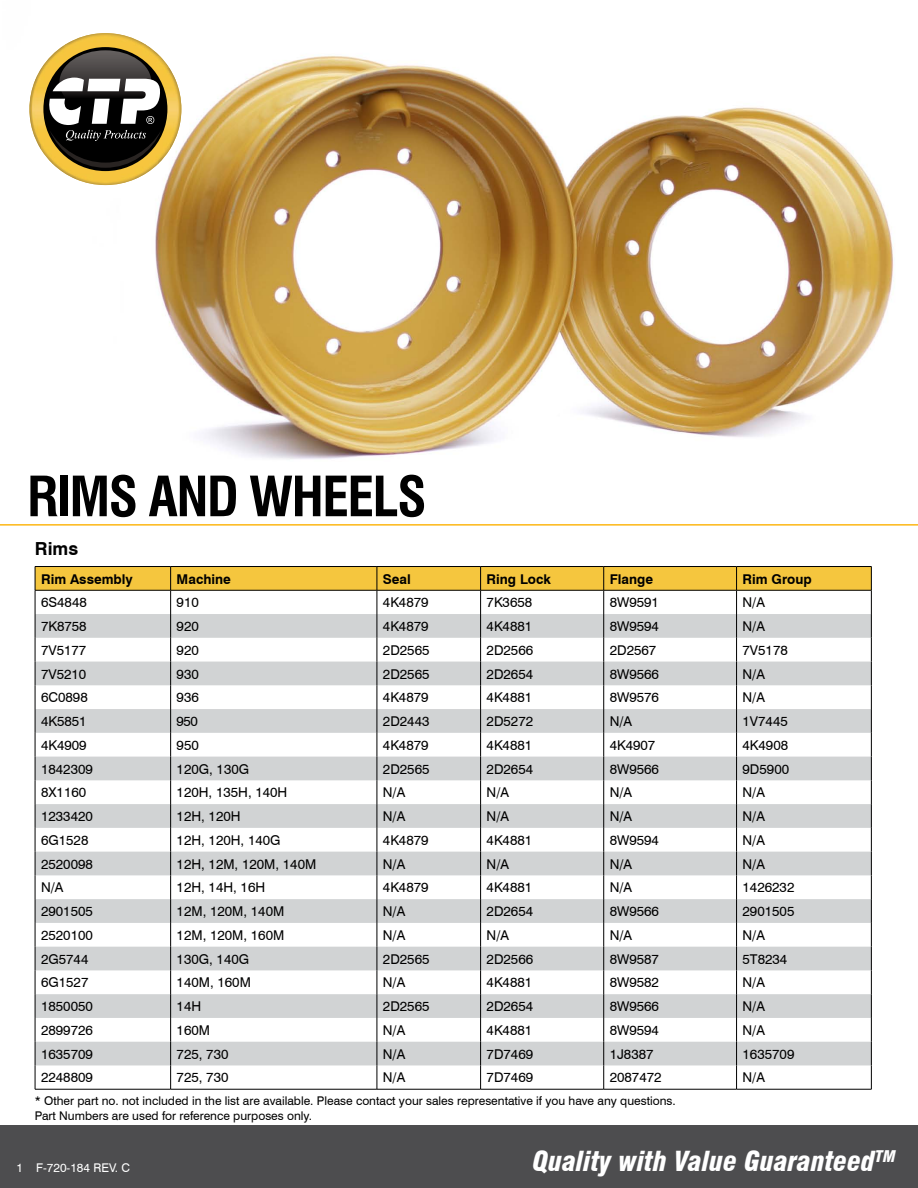
<style>
.page{position:relative;width:918px;height:1188px;background:#fff}
.page>*{position:absolute;margin:0;border:0;box-sizing:border-box;transform-origin:0 0}
.t1{font:700 condensed 54px "Swiss 721 BT";letter-spacing:-.03em;color:#000}
.t2{font:italic 900 condensed 27px "Swiss 721 BT";color:#fff}
.t3{font:700 18px "Swiss 721 BT";color:#000}
.t4{font:13.5px "Swiss 721 BT";color:#000}
.t5{font:700 13.5px "Swiss 721 BT";color:#000}
.t6{font:12px/14.4px "Swiss 721 BT";color:#000}
.t7{font:12px "Swiss 721 BT";color:#fff}
</style>
<div class="page">
<img style="left:103px;top:55px;width:791px;height:405px">
<div style="left:0;top:1125px;width:918px;height:63px;background:#4d4d4f"></div>
<hr style="left:0;top:524px;width:918px;height:2px;background:#fdb714">
<img style="left:85px;top:33px;width:41px;height:3px">
<img style="left:29px;top:89px;width:3px;height:40px">
<img style="left:179px;top:80px;width:2px;height:70px">
<img style="left:88px;top:183px;width:47px;height:2px">
<img style="left:32px;top:36px;width:147px;height:147px">
<svg style="left:35px;top:45px;width:141px;height:134px"></svg>
<hr style="left:35px;top:566px;width:136px;height:1px;background:#000">
<hr style="left:171px;top:566px;width:206px;height:1px;background:#000">
<hr style="left:377px;top:566px;width:104px;height:1px;background:#000">
<hr style="left:481px;top:566px;width:123px;height:1px;background:#000">
<hr style="left:604px;top:566px;width:133px;height:1px;background:#000">
<hr style="left:737px;top:566px;width:135px;height:1px;background:#000">
<svg style="left:35px;top:567px;width:837px;height:522px"></svg>
<hr style="left:35px;top:590px;width:136px;height:1px;background:#000">
<hr style="left:171px;top:590px;width:206px;height:1px;background:#000">
<hr style="left:377px;top:590px;width:104px;height:1px;background:#000">
<hr style="left:481px;top:590px;width:123px;height:1px;background:#000">
<hr style="left:604px;top:590px;width:133px;height:1px;background:#000">
<hr style="left:737px;top:590px;width:135px;height:1px;background:#000">
<hr style="left:35px;top:1089px;width:136px;height:1px;background:#000">
<hr style="left:171px;top:1089px;width:206px;height:1px;background:#000">
<hr style="left:377px;top:1089px;width:104px;height:1px;background:#000">
<hr style="left:481px;top:1089px;width:123px;height:1px;background:#000">
<hr style="left:604px;top:1089px;width:133px;height:1px;background:#000">
<hr style="left:737px;top:1089px;width:135px;height:1px;background:#000">
<h1 class="t1" style="left:27px;top:464px;width:401px">RIMS AND WHEELS</h1>
<h3 class="t3" style="left:35px;top:538px;width:45px">Rims</h3>
<p class="t5" style="left:41px;top:571px;width:93px">Rim Assembly</p>
<p class="t5" style="left:177px;top:571px;width:56px">Machine</p>
<p class="t5" style="left:383px;top:571px;width:29px">Seal</p>
<p class="t5" style="left:487px;top:571px;width:66px">Ring Lock</p>
<p class="t5" style="left:610px;top:571px;width:45px">Flange</p>
<p class="t5" style="left:743px;top:571px;width:71px">Rim Group</p>
<p class="t4" style="left:41px;top:594px;width:47px">6S4848</p>
<p class="t4" style="left:177px;top:594px;width:24px">910</p>
<p class="t4" style="left:383px;top:594px;width:47px">4K4879</p>
<p class="t4" style="left:487px;top:594px;width:47px">7K3658</p>
<p class="t4" style="left:610px;top:594px;width:51px">8W9591</p>
<p class="t4" style="left:743px;top:594px;width:24px">N/A</p>
<p class="t4" style="left:41px;top:618px;width:47px">7K8758</p>
<p class="t4" style="left:177px;top:618px;width:24px">920</p>
<p class="t4" style="left:383px;top:618px;width:47px">4K4879</p>
<p class="t4" style="left:487px;top:618px;width:47px">4K4881</p>
<p class="t4" style="left:610px;top:618px;width:51px">8W9594</p>
<p class="t4" style="left:743px;top:618px;width:24px">N/A</p>
<p class="t4" style="left:41px;top:642px;width:47px">7V5177</p>
<p class="t4" style="left:177px;top:642px;width:24px">920</p>
<p class="t4" style="left:383px;top:642px;width:48px">2D2565</p>
<p class="t4" style="left:487px;top:642px;width:48px">2D2566</p>
<p class="t4" style="left:610px;top:642px;width:48px">2D2567</p>
<p class="t4" style="left:743px;top:642px;width:47px">7V5178</p>
<p class="t4" style="left:41px;top:666px;width:47px">7V5210</p>
<p class="t4" style="left:177px;top:666px;width:24px">930</p>
<p class="t4" style="left:383px;top:666px;width:48px">2D2565</p>
<p class="t4" style="left:487px;top:666px;width:48px">2D2654</p>
<p class="t4" style="left:610px;top:666px;width:51px">8W9566</p>
<p class="t4" style="left:743px;top:666px;width:24px">N/A</p>
<p class="t4" style="left:41px;top:689px;width:48px">6C0898</p>
<p class="t4" style="left:177px;top:689px;width:24px">936</p>
<p class="t4" style="left:383px;top:689px;width:47px">4K4879</p>
<p class="t4" style="left:487px;top:689px;width:47px">4K4881</p>
<p class="t4" style="left:610px;top:689px;width:51px">8W9576</p>
<p class="t4" style="left:743px;top:689px;width:24px">N/A</p>
<p class="t4" style="left:41px;top:713px;width:47px">4K5851</p>
<p class="t4" style="left:177px;top:713px;width:23px">950</p>
<p class="t4" style="left:383px;top:713px;width:48px">2D2443</p>
<p class="t4" style="left:487px;top:713px;width:48px">2D5272</p>
<p class="t4" style="left:610px;top:713px;width:24px">N/A</p>
<p class="t4" style="left:743px;top:713px;width:47px">1V7445</p>
<p class="t4" style="left:41px;top:737px;width:47px">4K4909</p>
<p class="t4" style="left:177px;top:737px;width:24px">950</p>
<p class="t4" style="left:383px;top:737px;width:47px">4K4879</p>
<p class="t4" style="left:487px;top:737px;width:47px">4K4881</p>
<p class="t4" style="left:610px;top:737px;width:47px">4K4907</p>
<p class="t4" style="left:743px;top:737px;width:47px">4K4908</p>
<p class="t4" style="left:41px;top:761px;width:53px">1842309</p>
<p class="t4" style="left:177px;top:761px;width:74px">120G, 130G</p>
<p class="t4" style="left:383px;top:761px;width:48px">2D2565</p>
<p class="t4" style="left:487px;top:761px;width:48px">2D2654</p>
<p class="t4" style="left:610px;top:761px;width:51px">8W9566</p>
<p class="t4" style="left:743px;top:761px;width:48px">9D5900</p>
<p class="t4" style="left:41px;top:784px;width:47px">8X1160</p>
<p class="t4" style="left:177px;top:784px;width:112px">120H, 135H, 140H</p>
<p class="t4" style="left:383px;top:784px;width:24px">N/A</p>
<p class="t4" style="left:487px;top:784px;width:24px">N/A</p>
<p class="t4" style="left:610px;top:784px;width:24px">N/A</p>
<p class="t4" style="left:743px;top:784px;width:24px">N/A</p>
<p class="t4" style="left:41px;top:808px;width:53px">1233420</p>
<p class="t4" style="left:177px;top:808px;width:65px">12H, 120H</p>
<p class="t4" style="left:383px;top:808px;width:24px">N/A</p>
<p class="t4" style="left:487px;top:808px;width:24px">N/A</p>
<p class="t4" style="left:610px;top:808px;width:24px">N/A</p>
<p class="t4" style="left:743px;top:808px;width:24px">N/A</p>
<p class="t4" style="left:41px;top:832px;width:49px">6G1528</p>
<p class="t4" style="left:177px;top:832px;width:105px">12H, 120H, 140G</p>
<p class="t4" style="left:383px;top:832px;width:47px">4K4879</p>
<p class="t4" style="left:487px;top:832px;width:47px">4K4881</p>
<p class="t4" style="left:610px;top:832px;width:51px">8W9594</p>
<p class="t4" style="left:743px;top:832px;width:24px">N/A</p>
<p class="t4" style="left:41px;top:856px;width:53px">2520098</p>
<p class="t4" style="left:177px;top:856px;width:141px">12H, 12M, 120M, 140M</p>
<p class="t4" style="left:383px;top:856px;width:24px">N/A</p>
<p class="t4" style="left:487px;top:856px;width:24px">N/A</p>
<p class="t4" style="left:610px;top:856px;width:24px">N/A</p>
<p class="t4" style="left:743px;top:856px;width:24px">N/A</p>
<p class="t4" style="left:41px;top:879px;width:24px">N/A</p>
<p class="t4" style="left:177px;top:879px;width:90px">12H, 14H, 16H</p>
<p class="t4" style="left:383px;top:879px;width:47px">4K4879</p>
<p class="t4" style="left:487px;top:879px;width:47px">4K4881</p>
<p class="t4" style="left:610px;top:879px;width:24px">N/A</p>
<p class="t4" style="left:743px;top:879px;width:53px">1426232</p>
<p class="t4" style="left:41px;top:903px;width:53px">2901505</p>
<p class="t4" style="left:177px;top:903px;width:109px">12M, 120M, 140M</p>
<p class="t4" style="left:383px;top:903px;width:24px">N/A</p>
<p class="t4" style="left:487px;top:903px;width:48px">2D2654</p>
<p class="t4" style="left:610px;top:903px;width:51px">8W9566</p>
<p class="t4" style="left:743px;top:903px;width:53px">2901505</p>
<p class="t4" style="left:41px;top:927px;width:53px">2520100</p>
<p class="t4" style="left:177px;top:927px;width:109px">12M, 120M, 160M</p>
<p class="t4" style="left:383px;top:927px;width:24px">N/A</p>
<p class="t4" style="left:487px;top:927px;width:24px">N/A</p>
<p class="t4" style="left:610px;top:927px;width:24px">N/A</p>
<p class="t4" style="left:743px;top:927px;width:24px">N/A</p>
<p class="t4" style="left:41px;top:951px;width:49px">2G5744</p>
<p class="t4" style="left:177px;top:951px;width:74px">130G, 140G</p>
<p class="t4" style="left:383px;top:951px;width:48px">2D2565</p>
<p class="t4" style="left:487px;top:951px;width:48px">2D2566</p>
<p class="t4" style="left:610px;top:951px;width:51px">8W9587</p>
<p class="t4" style="left:743px;top:951px;width:46px">5T8234</p>
<p class="t4" style="left:41px;top:974px;width:49px">6G1527</p>
<p class="t4" style="left:177px;top:974px;width:76px">140M, 160M</p>
<p class="t4" style="left:383px;top:974px;width:24px">N/A</p>
<p class="t4" style="left:487px;top:974px;width:47px">4K4881</p>
<p class="t4" style="left:610px;top:974px;width:51px">8W9582</p>
<p class="t4" style="left:743px;top:974px;width:24px">N/A</p>
<p class="t4" style="left:41px;top:998px;width:53px">1850050</p>
<p class="t4" style="left:177px;top:998px;width:26px">14H</p>
<p class="t4" style="left:383px;top:998px;width:48px">2D2565</p>
<p class="t4" style="left:487px;top:998px;width:48px">2D2654</p>
<p class="t4" style="left:610px;top:998px;width:51px">8W9566</p>
<p class="t4" style="left:743px;top:998px;width:24px">N/A</p>
<p class="t4" style="left:41px;top:1022px;width:53px">2899726</p>
<p class="t4" style="left:177px;top:1022px;width:35px">160M</p>
<p class="t4" style="left:383px;top:1022px;width:24px">N/A</p>
<p class="t4" style="left:487px;top:1022px;width:47px">4K4881</p>
<p class="t4" style="left:610px;top:1022px;width:51px">8W9594</p>
<p class="t4" style="left:743px;top:1022px;width:24px">N/A</p>
<p class="t4" style="left:41px;top:1046px;width:53px">1635709</p>
<p class="t4" style="left:177px;top:1046px;width:53px">725, 730</p>
<p class="t4" style="left:383px;top:1046px;width:24px">N/A</p>
<p class="t4" style="left:487px;top:1046px;width:48px">7D7469</p>
<p class="t4" style="left:610px;top:1046px;width:45px">1J8387</p>
<p class="t4" style="left:743px;top:1046px;width:53px">1635709</p>
<p class="t4" style="left:41px;top:1069px;width:53px">2248809</p>
<p class="t4" style="left:177px;top:1069px;width:53px">725, 730</p>
<p class="t4" style="left:383px;top:1069px;width:24px">N/A</p>
<p class="t4" style="left:487px;top:1069px;width:48px">7D7469</p>
<p class="t4" style="left:610px;top:1069px;width:53px">2087472</p>
<p class="t4" style="left:743px;top:1069px;width:24px">N/A</p>
<p class="t6" style="left:35px;top:1094px;width:642px">* Other part no. not included in the list are available. Please contact your sales representative if you have any questions.<br>Part Numbers are used for reference purposes only.</p>
<p class="t7" style="left:17px;top:1161px;width:115px">1 F-720-184 REV. C</p>
<h2 class="t2" style="left:533px;top:1145px;width:364px">Quality with Value Guaranteed<sup>TM</sup></h2>
</div>
